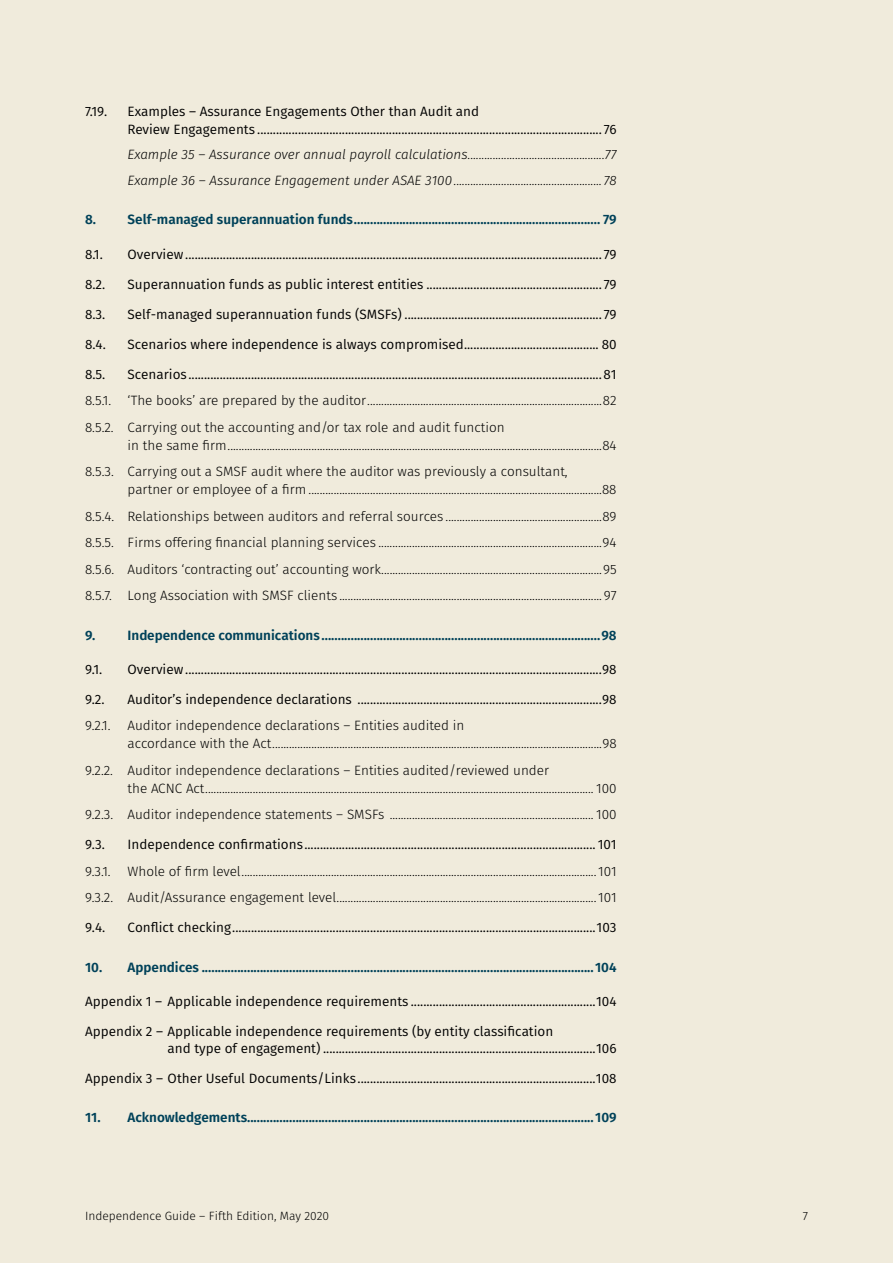
<style>
.page{position:relative;width:893px;height:1263px;background:#f0ebdc}
.page>*{position:absolute;margin:0;border:0;box-sizing:border-box;transform-origin:0 0}
.t1{font:300 13.5px/26.5px "Fira Sans";color:#000}
.t2{font:13.5px/17.2px "Fira Sans";color:#000}
.t3{font:600 13.5px "Fira Sans";color:#004159}
.t4{font:italic 300 13.5px/25.8px "Fira Sans";color:#000}
.t5{font:300 12px "Fira Sans";color:#000}
</style>
<div class="page">
<p class="t2" style="left:85px;top:103px;width:24px">7.19.</p>
<p class="t2" style="left:128px;top:103px;width:490px">Examples – Assurance Engagements Other than Audit and<br>Review Engagements .............................................................................................................. 76</p>
<p class="t4" style="left:128px;top:142px;width:490px">Example 35 – Assurance over annual payroll calculations.................................................77<br>Example 36 – Assurance Engagement under ASAE 3100 ..................................................... 78</p>
<p class="t3" style="left:85px;top:210px;width:533px">8. Self-managed superannuation funds............................................................................ 79</p>
<p class="t2" style="left:85px;top:245px;width:19px">8.1.</p>
<p class="t2" style="left:128px;top:245px;width:490px">Overview..................................................................................................................................... 79</p>
<p class="t2" style="left:85px;top:275px;width:22px">8.2.</p>
<p class="t2" style="left:128px;top:275px;width:490px">Superannuation funds as public interest entities ........................................................ 79</p>
<p class="t2" style="left:85px;top:305px;width:22px">8.3.</p>
<p class="t2" style="left:128px;top:305px;width:490px">Self-managed superannuation funds (SMSFs) ............................................................... 79</p>
<p class="t2" style="left:85px;top:335px;width:22px">8.4.</p>
<p class="t2" style="left:128px;top:335px;width:490px">Scenarios where independence is always compromised........................................... 80</p>
<p class="t2" style="left:85px;top:365px;width:22px">8.5.</p>
<p class="t2" style="left:128px;top:365px;width:490px">Scenarios....................................................................................................................................81</p>
<p class="t1" style="left:85px;top:387px;width:533px">8.5.1. ‘The books’ are prepared by the auditor....................................................................................82<br>8.5.2. Carrying out the accounting and/or tax role and audit function</p>
<p class="t1" style="left:85px;top:432px;width:533px;text-indent:43px">in the same firm......................................................................................................................................84<br>8.5.3. Carrying out a SMSF audit where the auditor was previously a consultant,</p>
<p class="t1" style="left:85px;top:476px;width:533px;text-align:justify;text-indent:43px">partner or employee of a firm .........................................................................................................88<br>8.5.4. Relationships between auditors and referral sources ........................................................89<br>8.5.5. Firms offering financial planning services ................................................................................94<br>8.5.6. Auditors ‘contracting out’ accounting work...............................................................................95<br>8.5.7. Long Association with SMSF clients .............................................................................................. 97</p>
<p class="t3" style="left:85px;top:625px;width:533px">9. Independence communications ......................................................................................98</p>
<p class="t2" style="left:85px;top:660px;width:19px">9.1.</p>
<p class="t2" style="left:128px;top:660px;width:490px">Overview.....................................................................................................................................98</p>
<p class="t2" style="left:85px;top:690px;width:21px">9.2.</p>
<p class="t2" style="left:128px;top:690px;width:490px">Auditor’s independence declarations ..............................................................................98</p>
<p class="t1" style="left:85px;top:712px;width:27px">9.2.1.</p>
<p class="t1" style="left:128px;top:717px;width:490px;line-height:18px">Auditor independence declarations – Entities audited in<br>accordance with the Act......................................................................................................................98</p>
<p class="t1" style="left:128px;top:761px;width:490px;line-height:18px;text-indent:-43px">9.2.2. Auditor independence declarations – Entities audited/reviewed under<br>the ACNC Act........................................................................................................................................... 100</p>
<p class="t1" style="left:85px;top:801px;width:533px">9.2.3. Auditor independence statements – SMSFs ......................................................................... 100</p>
<p class="t2" style="left:85px;top:836px;width:21px">9.3.</p>
<p class="t2" style="left:128px;top:836px;width:490px">Independence confirmations............................................................................................. 101</p>
<p class="t1" style="left:85px;top:858px;width:27px">9.3.1.</p>
<p class="t1" style="left:85px;top:858px;width:533px;text-align:right">Whole of firm level............................................................................................................................... 101<br>9.3.2. Audit/Assurance engagement level............................................................................................. 101</p>
<p class="t2" style="left:85px;top:919px;width:22px">9.4.</p>
<p class="t2" style="left:128px;top:919px;width:490px">Conflict checking....................................................................................................................103</p>
<p class="t3" style="left:85px;top:957px;width:533px">10. Appendices .........................................................................................................................104</p>
<p class="t2" style="left:85px;top:992px;width:533px">Appendix 1 – Applicable independence requirements ...........................................................104</p>
<p class="t2" style="left:168px;top:1022px;width:450px;text-indent:-82px">Appendix 2 – Applicable independence requirements (by entity classification<br>and type of engagement) .......................................................................................106</p>
<p class="t2" style="left:85px;top:1070px;width:533px">Appendix 3 – Other Useful Documents/Links ............................................................................108</p>
<p class="t3" style="left:85px;top:1108px;width:533px">11. Acknowledgements...........................................................................................................109</p>
<p class="t5" style="left:85px;top:1208px;width:246px">Independence Guide – Fifth Edition, May 2020</p>
<p class="t5" style="left:803px;top:1208px;width:7px">7</p>
</div>
